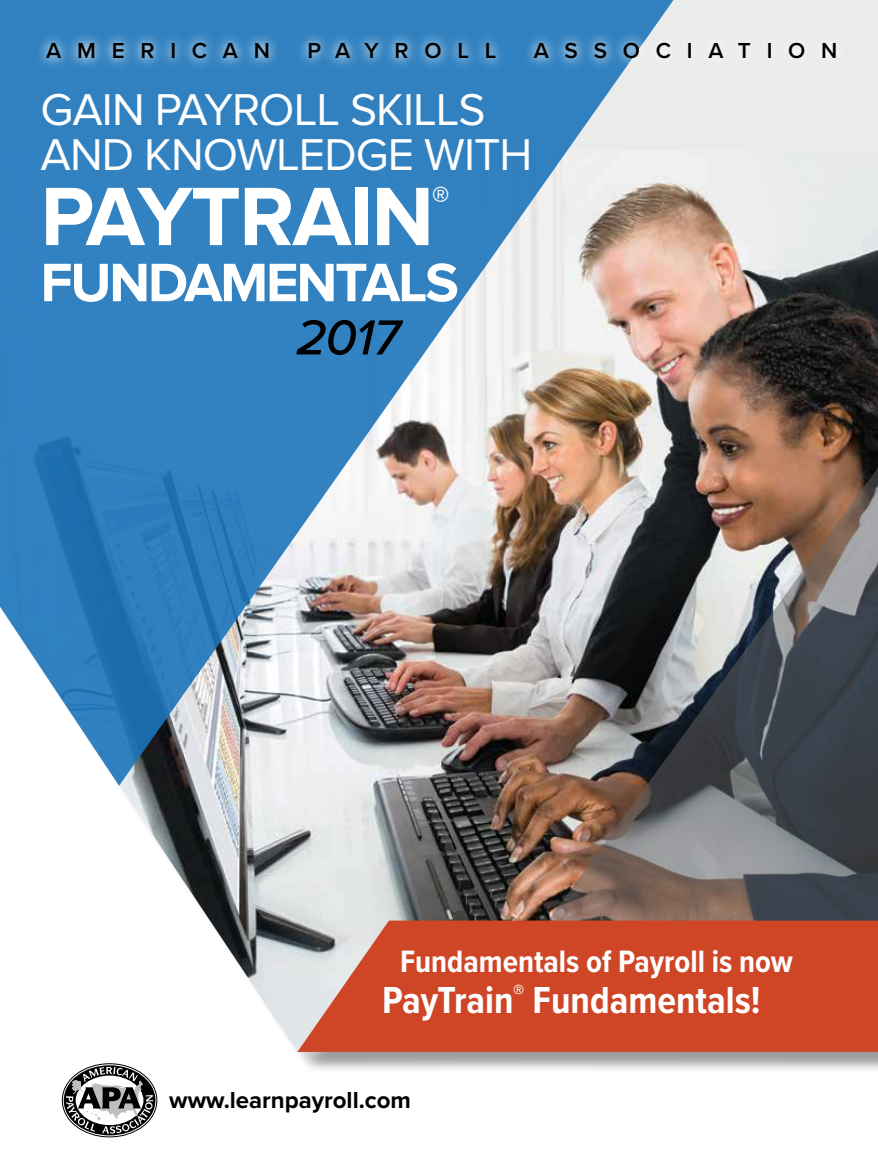
<style>
.page{position:relative;width:878px;height:1175px;background:#fff}
.page>*{position:absolute;margin:0;border:0;box-sizing:border-box;transform-origin:0 0}
.t1{font:700 85.8px "Proxima Nova";letter-spacing:-.02em;color:#fff}
.t2{font:700 56.1px "Proxima Nova";letter-spacing:-.04em;color:#fff}
.t3{font:italic 500 51px "Proxima Nova";color:#000}
.t4{font:46.2px/45px "Proxima Nova";letter-spacing:-.02em;color:#fff}
.t5{font:700 39px "Proxima Nova Cond";color:#fff}
.t6{font:700 36px "Proxima Nova";color:#fff}
.t7{font:700 32.1px "Proxima Nova Cond";color:#fff}
.t8{font:700 24px "Proxima Nova";color:#000}
.t9{font:600 22.5px "Proxima Nova";letter-spacing:.7em;color:#000}
</style>
<div class="page">
<div style="left:713px;top:0;width:165px;height:150px;background:#eaeceb"></div>
<img style="left:118px;top:150px;width:760px;height:867px">
<svg style="left:274px;top:1012px;width:23px;height:39px"></svg>
<svg style="left:64px;top:1065px;width:91px;height:70px"></svg>
<img style="left:452px;top:196px;width:426px;height:727px">
<div style="left:301px;top:923px;width:577px;height:151px;background:#000;opacity:.24"></div>
<svg style="left:297px;top:920px;width:580px;height:132px;background:#ce5135"></svg>
<img style="left:0;top:0;width:713px;height:785px">
<div style="left:35px;top:30px;width:813px;height:41px;background:#fff;opacity:.75"></div>
<p class="t9" style="left:46px;top:37px;width:225px">AMERICAN</p>
<p class="t9" style="left:307px;top:37px;width:191px">PAYROLL</p>
<p class="t9" style="left:534px;top:37px;width:305px">ASSOCIATION</p>
<p class="t4" style="left:40px;top:89px;width:493px">GAIN PAYROLL SKILLS<br>AND KNOWLEDGE WITH</p>
<h1 class="t1" style="left:40px;top:167px;width:395px">PAYTRAIN</h1>
<p class="t2" style="left:40px;top:250px;width:420px">FUNDAMENTALS</p>
<p class="t6" style="left:431px;top:179px;width:19px">®</p>
<p class="t3" style="left:296px;top:307px;width:105px">2017</p>
<p class="t7" style="left:400px;top:942px;width:394px">Fundamentals of Payroll is now</p>
<p class="t5" style="left:382px;top:976px;width:380px">PayTrain<sup>®</sup> Fundamentals!</p>
<p class="t8" style="left:169px;top:1086px;width:243px">www.learnpayroll.com</p>
</div>
